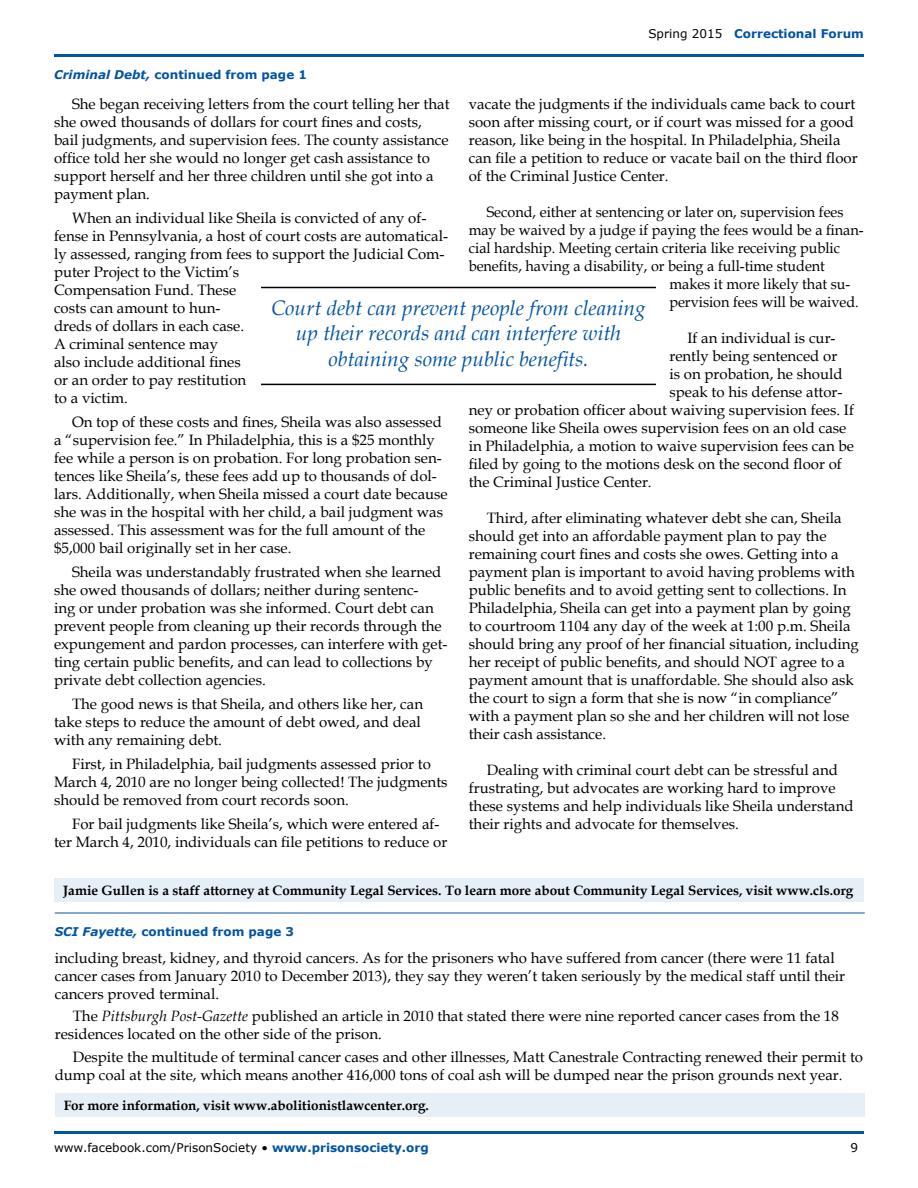
<style>
.page{position:relative;width:918px;height:1188px;background:#fff}
.page>*{position:absolute;margin:0;border:0;box-sizing:border-box;transform-origin:0 0}
.t1{font:italic 21px/25.2px "Book Antiqua";color:#0054a4;text-align:center}
.t2{font:15px/18px "Book Antiqua";color:#000}
.t3{font:15px "Book Antiqua";color:#000;scale:.96 1}
.t4{font:700 13.5px "Book Antiqua";color:#000}
.t5{font:700 12px "Verdana";color:#0054a4}
.t6{font:12px "Verdana";color:#000}
.s1{font-style:italic}
.s2{font-weight:400;color:#000}
.s3{font-weight:700;color:#0054a4}
</style>
<div class="page">
<hr style="left:54px;top:54px;width:810px;height:3px;background:#0054a4">
<hr style="left:54px;top:1131px;width:810px;height:3px;background:#0054a4">
<div style="left:54px;top:878px;width:809px;height:24px;background:#e6eef6"></div>
<div style="left:55px;top:1094px;width:810px;height:24px;background:#e6eef6"></div>
<hr style="left:261px;top:287px;width:395px;height:1px;background:#000">
<hr style="left:261px;top:384px;width:395px;height:1px;background:#000">
<hr style="left:55px;top:913px;width:810px;height:1px;background:#0054a4">
<p class="t5" style="left:54px;top:66px;width:254px"><span class="s1">Criminal Debt,</span> continued from page 1</p>
<p class="t5" style="left:648px;top:25px;width:217px"><span class="s2">Spring 2015</span> Correctional Forum</p>
<p class="t2" style="left:54px;top:95px;width:397px;text-indent:18px">She began receiving letters from the court telling her that she owed thousands of dollars for court fines and costs, bail judgments, and supervision fees. The county assistance office told her she would no longer get cash assistance to support herself and her three children until she got into a payment plan.</p>
<p class="t2" style="left:54px;top:209px;width:396px;text-indent:18px">When an individual like Sheila is convicted of any of&shy;fense in Pennsylvania, a host of court costs are automatical&shy;ly assessed, ranging from fees to support the Judicial Com&shy;puter Project to the Victim’s<br>Compensation Fund. These<br>costs can amount to hun-<br>dreds of dollars in each case.<br>A criminal sentence may<br>also include additional fines<br>or an order to pay restitution<br>to a victim.</p>
<p class="t2" style="left:54px;top:413px;width:395px;text-indent:18px">On top of these costs and fines, Sheila was also assessed a “supervision fee.” In Philadelphia, this is a $25 monthly fee while a person is on probation. For long probation sen&shy;tences like Sheila’s, these fees add up to thousands of dol&shy;lars. Additionally, when Sheila missed a court date because she was in the hospital with her child, a bail judgment was assessed. This assessment was for the full amount of the $5,000 bail originally set in her case.</p>
<p class="t2" style="left:54px;top:563px;width:395px;text-indent:18px">Sheila was understandably frustrated when she learned she owed thousands of dollars; neither during sentenc-<br>ing or under probation was she informed. Court debt can prevent people from cleaning up their records through the expungement and pardon processes, can interfere with get&shy;ting certain public benefits, and can lead to collections by private debt collection agencies.</p>
<p class="t2" style="left:54px;top:695px;width:371px;text-indent:18px">The good news is that Sheila, and others like her, can take steps to reduce the amount of debt owed, and deal with any remaining debt.</p>
<p class="t2" style="left:54px;top:755px;width:395px;text-indent:18px">First, in Philadelphia, bail judgments assessed prior to<br>March 4, 2010 are no longer being collected! The judgments should be removed from court records soon.</p>
<p class="t2" style="left:54px;top:815px;width:395px;text-indent:18px">For bail judgments like Sheila’s, which were entered af&shy;ter March 4, 2010, individuals can file petitions to reduce or</p>
<p class="t2" style="left:469px;top:95px;width:390px">vacate the judgments if the individuals came back to court soon after missing court, or if court was missed for a good reason, like being in the hospital. In Philadelphia, Sheila can file a petition to reduce or vacate bail on the third floor of the Criminal Justice Center.</p>
<p class="t3" style="left:487px;top:202px;width:373px">Second, either at sentencing or later on, supervision fees</p>
<p class="t3" style="left:469px;top:220px;width:413px">may be waived by a judge if paying the fees would be a finan-</p>
<p class="t3" style="left:469px;top:238px;width:388px">cial hardship. Meeting certain criteria like receiving public</p>
<p class="t3" style="left:469px;top:256px;width:373px">benefits, having a disability, or being a full-time student</p>
<p class="t3" style="left:669px;top:274px;width:190px">makes it more likely that su-</p>
<p class="t3" style="left:669px;top:292px;width:199px">pervision fees will be waived.</p>
<p class="t2" style="left:687px;top:329px;width:150px">If an individual is cur-</p>
<p class="t2" style="left:669px;top:347px;width:169px">rently being sentenced or</p>
<p class="t2" style="left:669px;top:365px;width:175px">is on probation, he should</p>
<p class="t2" style="left:669px;top:383px;width:175px">speak to his defense attor-</p>
<p class="t2" style="left:469px;top:401px;width:387px">ney or probation officer about waiving supervision fees. If</p>
<p class="t2" style="left:469px;top:419px;width:379px">someone like Sheila owes supervision fees on an old case</p>
<p class="t2" style="left:469px;top:437px;width:387px">in Philadelphia, a motion to waive supervision fees can be</p>
<p class="t2" style="left:469px;top:455px;width:375px">filed by going to the motions desk on the second floor of</p>
<p class="t2" style="left:469px;top:473px;width:184px">the Criminal Justice Center.</p>
<p class="t2" style="left:469px;top:509px;width:392px;text-indent:18px">Third, after eliminating whatever debt she can, Sheila should get into an affordable payment plan to pay the remaining court fines and costs she owes. Getting into a payment plan is important to avoid having problems with public benefits and to avoid getting sent to collections. In Philadelphia, Sheila can get into a payment plan by going to courtroom 1104 any day of the week at 1:00 p.m. Sheila should bring any proof of her financial situation, including her receipt of public benefits, and should NOT agree to a payment amount that is unaffordable. She should also ask the court to sign a form that she is now “in compliance” with a payment plan so she and her children will not lose their cash assistance.</p>
<p class="t2" style="left:469px;top:761px;width:386px;text-indent:18px">Dealing with criminal court debt can be stressful and frustrating, but advocates are working hard to improve these systems and help individuals like Sheila understand their rights and advocate for themselves.</p>
<h1 class="t1" style="left:271px;top:295px;width:376px">Court debt can prevent people from cleaning up their records and can interfere with obtaining some public benefits.</h1>
<p class="t4" style="left:63px;top:882px;width:792px">Jamie Gullen is a staff attorney at Community Legal Services. To learn more about Community Legal Services, visit www.cls.org</p>
<p class="t5" style="left:55px;top:923px;width:241px"><span class="s1">SCI Fayette,</span> continued from page 3</p>
<p class="t2" style="left:55px;top:948px;width:792px">including breast, kidney, and thyroid cancers. As for the prisoners who have suffered from cancer (there were 11 fatal cancer cases from January 2010 to December 2013), they say they weren’t taken seriously by the medical staff until their cancers proved terminal.</p>
<p class="t2" style="left:55px;top:1007px;width:786px;text-indent:18px">The <span class="s1">Pittsburgh Post-Gazette</span> published an article in 2010 that stated there were nine reported cancer cases from the 18 residences located on the other side of the prison.</p>
<p class="t2" style="left:55px;top:1047px;width:810px;text-indent:18px">Despite the multitude of terminal cancer cases and other illnesses, Matt Canestrale Contracting renewed their permit to dump coal at the site, which means another 416,000 tons of coal ash will be dumped near the prison grounds next year.</p>
<p class="t4" style="left:64px;top:1097px;width:367px">For more information, visit www.abolitionistlawcenter.org.</p>
<p class="t6" style="left:54px;top:1140px;width:376px">www.facebook.com/PrisonSociety • <span class="s3">www.prisonsociety.org</span></p>
<p class="t6" style="left:850px;top:1140px;width:9px">9</p>
</div>
